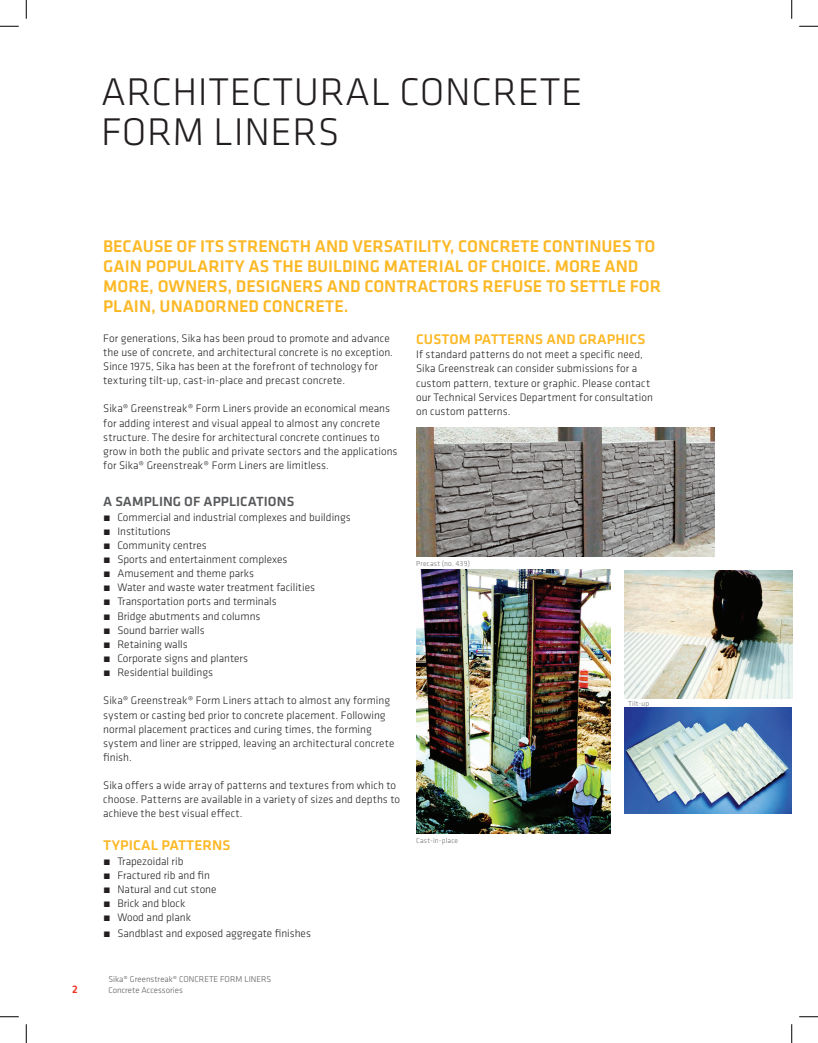
<style>
.page{position:relative;width:818px;height:1043px;background:#fff}
.page>*{position:absolute;margin:0;border:0;box-sizing:border-box;transform-origin:0 0}
.t1{font:300 40px/40px "Klavika";letter-spacing:.015em;color:#231f20}
.t2{font:500 17.5px/20px "Klavika";color:#fcb825}
.t3{font:500 14.5px "Klavika";letter-spacing:.005em;color:#fcb825}
.t4{font:500 13.75px "Klavika";letter-spacing:.005em;color:#57585a}
.t5{font:300 11.25px/14.1px "Klavika";letter-spacing:.005em;color:#231f20}
.t6{font:500 11.25px "Klavika";color:#ef3122}
.t7{font:300 8.75px/10.5px "Klavika";color:#57585a}
.t8{font:300 7.5px "Klavika";letter-spacing:.025em;color:#6c6d70}
</style>
<div class="page">
<img style="left:416px;top:427px;width:298px;height:129px">
<img style="left:416px;top:569px;width:194px;height:264px">
<img style="left:624px;top:707px;width:167px;height:106px">
<img style="left:624px;top:570px;width:168px;height:128px">
<svg style="left:0;top:25px;width:19px;height:2px"></svg>
<svg style="left:799px;top:25px;width:19px;height:2px"></svg>
<svg style="left:0;top:1016px;width:19px;height:1px"></svg>
<svg style="left:799px;top:1016px;width:19px;height:1px"></svg>
<svg style="left:25px;top:0;width:2px;height:19px"></svg>
<svg style="left:25px;top:1024px;width:2px;height:18px"></svg>
<svg style="left:791px;top:0;width:1px;height:19px"></svg>
<svg style="left:791px;top:1024px;width:1px;height:18px"></svg>
<h1 class="t1" style="left:101px;top:71px;width:483px">ARCHITECTURAL CONCRETE<br>FORM LINERS</h1>
<h2 class="t2" style="left:103px;top:236px;width:559px">BECAUSE OF ITS STRENGTH AND VERSATILITY, CONCRETE CONTINUES TO GAIN POPULARITY AS THE BUILDING MATERIAL OF CHOICE. MORE AND MORE, OWNERS, DESIGNERS AND CONTRACTORS REFUSE TO SETTLE FOR PLAIN, UNADORNED CONCRETE.</h2>
<p class="t3" style="left:416px;top:329px;width:231px">CUSTOM PATTERNS AND GRAPHICS</p>
<p class="t5" style="left:416px;top:347px;width:238px">If standard patterns do not meet a specific need, Sika Greenstreak can consider submissions for a custom pattern, texture or graphic. Please contact our Technical Services Department for consultation on custom patterns.</p>
<p class="t5" style="left:103px;top:331px;width:291px">For generations, Sika has been proud to promote and advance the use of concrete, and architectural concrete is no exception.<br>Since 1975, Sika has been at the forefront of technology for texturing tilt-up, cast-in-place and precast concrete.</p>
<p class="t5" style="left:103px;top:401px;width:296px">Sika® Greenstreak® Form Liners provide an economical means for adding interest and visual appeal to almost any concrete structure. The desire for architectural concrete continues to grow in both the public and private sectors and the applications for Sika® Greenstreak® Form Liners are limitless.</p>
<p class="t4" style="left:103px;top:492px;width:192px">A SAMPLING OF APPLICATIONS</p>
<p class="t5" style="left:103px;top:509px;width:249px">́ Commercial and industrial complexes and buildings ́ Institutions<br>́ Community centres<br>́ Sports and entertainment complexes<br>́ Amusement and theme parks<br>́ Water and waste water treatment facilities<br>́ Transportation ports and terminals<br>́ Bridge abutments and columns<br>́ Sound barrier walls<br>́ Retaining walls<br>́ Corporate signs and planters<br>́ Residential buildings</p>
<p class="t5" style="left:103px;top:693px;width:293px">Sika® Greenstreak® Form Liners attach to almost any forming system or casting bed prior to concrete placement. Following normal placement practices and curing times, the forming system and liner are stripped, leaving an architectural concrete finish.</p>
<p class="t5" style="left:103px;top:778px;width:298px">Sika offers a wide array of patterns and textures from which to choose. Patterns are available in a variety of sizes and depths to achieve the best visual effect.</p>
<p class="t3" style="left:103px;top:835px;width:129px">TYPICAL PATTERNS</p>
<p class="t5" style="left:103px;top:853px;width:115px">́ Trapezoidal rib<br>́ Fractured rib and fin ́ Natural and cut stone ́ Brick and block<br>́ Wood and plank</p>
<p class="t5" style="left:103px;top:926px;width:209px">́ Sandblast and exposed aggregate finishes</p>
<p class="t6" style="left:72px;top:981px;width:7px">2</p>
<p class="t7" style="left:108px;top:973px;width:164px">Sika® Greenstreak® CONCRETE FORM LINERS<br>Concrete Accessories</p>
<p class="t8" style="left:416px;top:558px;width:55px">Precast (no. 439)</p>
<p class="t8" style="left:416px;top:836px;width:44px">Cast-in-place</p>
<p class="t8" style="left:628px;top:699px;width:23px;rotate:-1deg">Tilt-up</p>
</div>
